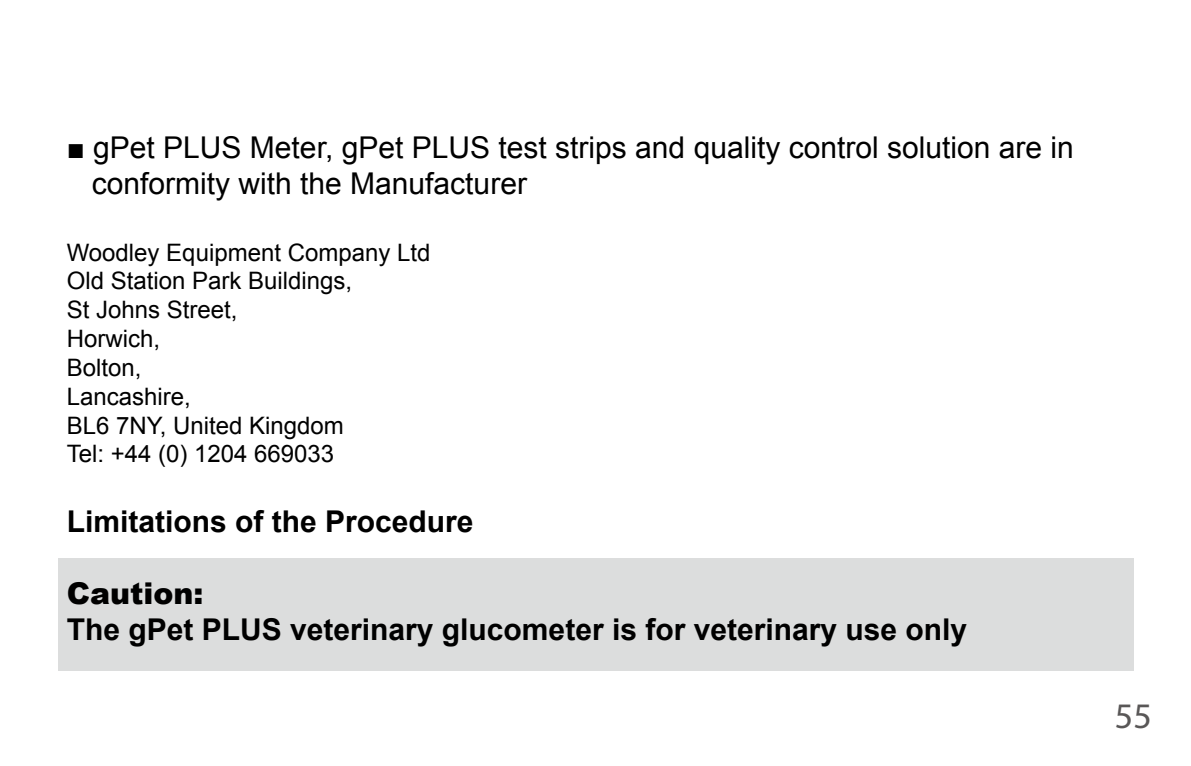
<style>
.page{position:relative;width:1191px;height:766px;background:#fff}
.page>*{position:absolute;margin:0;border:0;box-sizing:border-box;transform-origin:0 0}
.t1{font:36px "Myriad Pro";color:#595757}
.t2{font:30px/36px "Arial";color:#000}
.t3{font:700 30px "Arial";color:#000}
.t4{font:900 30px "Arial";color:#000}
.t5{font:24px/28.8px "Arial";color:#000}
</style>
<div class="page">
<div style="left:58px;top:558px;width:1075px;height:113px;background:#dcdddd"></div>
<p class="t2" style="left:92px;top:129px;width:983px;text-indent:-25px">■ gPet PLUS Meter, gPet PLUS test strips and quality control solution are in conformity with the Manufacturer</p>
<p class="t5" style="left:67px;top:238px;width:365px">Woodley Equipment Company Ltd<br>Old Station Park Buildings,<br>St Johns Street,<br>Horwich,<br>Bolton,<br>Lancashire,<br>BL6 7NY, United Kingdom<br>Tel: +44 (0) 1204 669033</p>
<p class="t3" style="left:67px;top:501px;width:408px">Limitations of the Procedure</p>
<p class="t4" style="left:67px;top:571px;width:138px">Caution:</p>
<p class="t3" style="left:67px;top:609px;width:902px">The gPet PLUS veterinary glucometer is for veterinary use only</p>
<h1 class="t1" style="left:1114px;top:693px;width:38px">55</h1>
</div>
